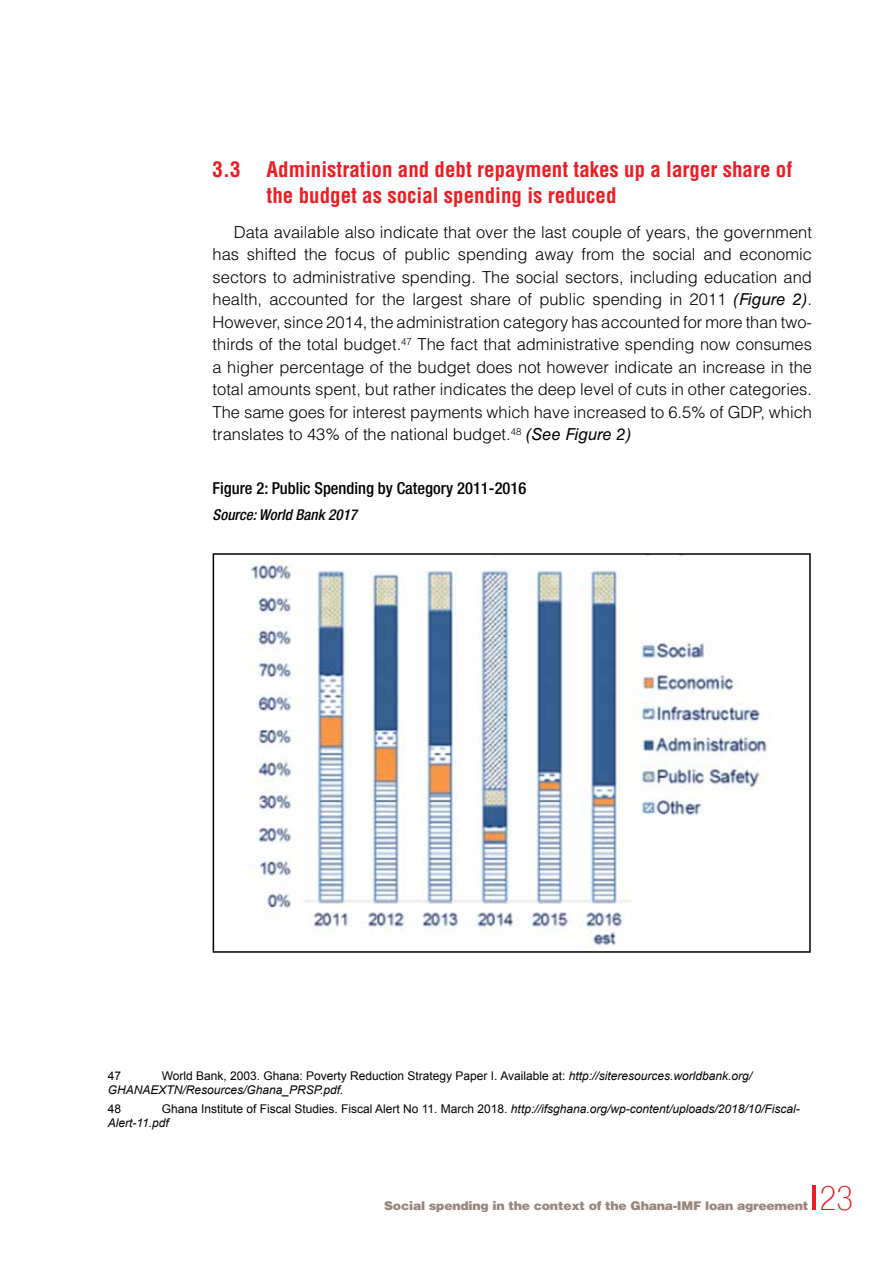
<style>
.page{position:relative;width:893px;height:1263px;background:#fff}
.page>*{position:absolute;margin:0;border:0;box-sizing:border-box;transform-origin:0 0}
.t1{font:100 condensed 34.5px "Helvetica Neue LT Com";color:#ed1d24}
.t2{font:700 condensed 21px/25.5px "Helvetica LT Std";color:#ed1d24}
.t3{font:300 16.5px/22.5px "Helvetica LT Std";color:#000;text-align:justify}
.t4{font:500 condensed 16.5px "Helvetica Neue LT Com";color:#000}
.t5{font:italic 500 condensed 15px "Helvetica Neue LT Com";color:#000}
.t6{font:italic 12px/14.4px "Arial";color:#000}
.t7{font:900 12px "Helvetica LT Std";letter-spacing:-.02em;color:#99877d;scale:1.04 1}
.t8{font:12px "Arial";color:#000}
.s1{font-weight:400;font-style:italic}
.s2{font-style:normal}
</style>
<div class="page">
<hr style="left:812px;top:1185px;width:4px;height:24px;background:#ed1d24">
<img style="left:248px;top:563px;width:520px;height:384px">
<div style="left:213px;top:553px;width:598px;height:400px;border:2px solid #000"></div>
<p class="t2" style="left:267px;top:157px;width:527px;text-indent:-54px">3.3 Administration and debt repayment takes up a larger share of the budget as social spending is reduced</p>
<p class="t3" style="left:213px;top:221px;width:601px;text-indent:21px">Data available also indicate that over the last couple of years, the government has shifted the focus of public spending away from the social and economic sectors to administrative spending. The social sectors, including education and health, accounted for the largest share of public spending in 2011 <span class="s1">(Figure 2)</span>.<br>However, since 2014, the administration category has accounted for more than two&shy;thirds of the total budget.<sup>47</sup> The fact that administrative spending now consumes a higher percentage of the budget does not however indicate an increase in the total amounts spent, but rather indicates the deep level of cuts in other categories.<br>The same goes for interest payments which have increased to 6.5% of GDP, which translates to 43% of the national budget.<sup>48</sup> <span class="s1">(See Figure 2)</span></p>
<p class="t4" style="left:213px;top:479px;width:315px">Figure 2: Public Spending by Category 2011-2016</p>
<p class="t5" style="left:213px;top:506px;width:146px">Source: World Bank 2017</p>
<p class="t6" style="left:108px;top:1068px;width:646px;text-indent:54px"><span class="s2">World Bank, 2003. Ghana: Poverty Reduction Strategy Paper I. Available at:</span> http://siteresources.worldbank.org/<br>GHANAEXTN/Resources/Ghana_PRSP.pdf.</p>
<p class="t8" style="left:108px;top:1100px;width:15px">48</p>
<p class="t8" style="left:108px;top:1067px;width:15px">47</p>
<p class="t6" style="left:108px;top:1101px;width:694px;text-indent:54px"><span class="s2">Ghana Institute of Fiscal Studies. Fiscal Alert No 11. March 2018.</span> http://ifsghana.org/wp-content/uploads/2018/10/Fiscal-<br>Alert-11.pdf</p>
<p class="t7" style="left:384px;top:1197px;width:409px">Social spending in the context of the Ghana-IMF loan agreement</p>
<h1 class="t1" style="left:820px;top:1178px;width:35px">23</h1>
</div>
